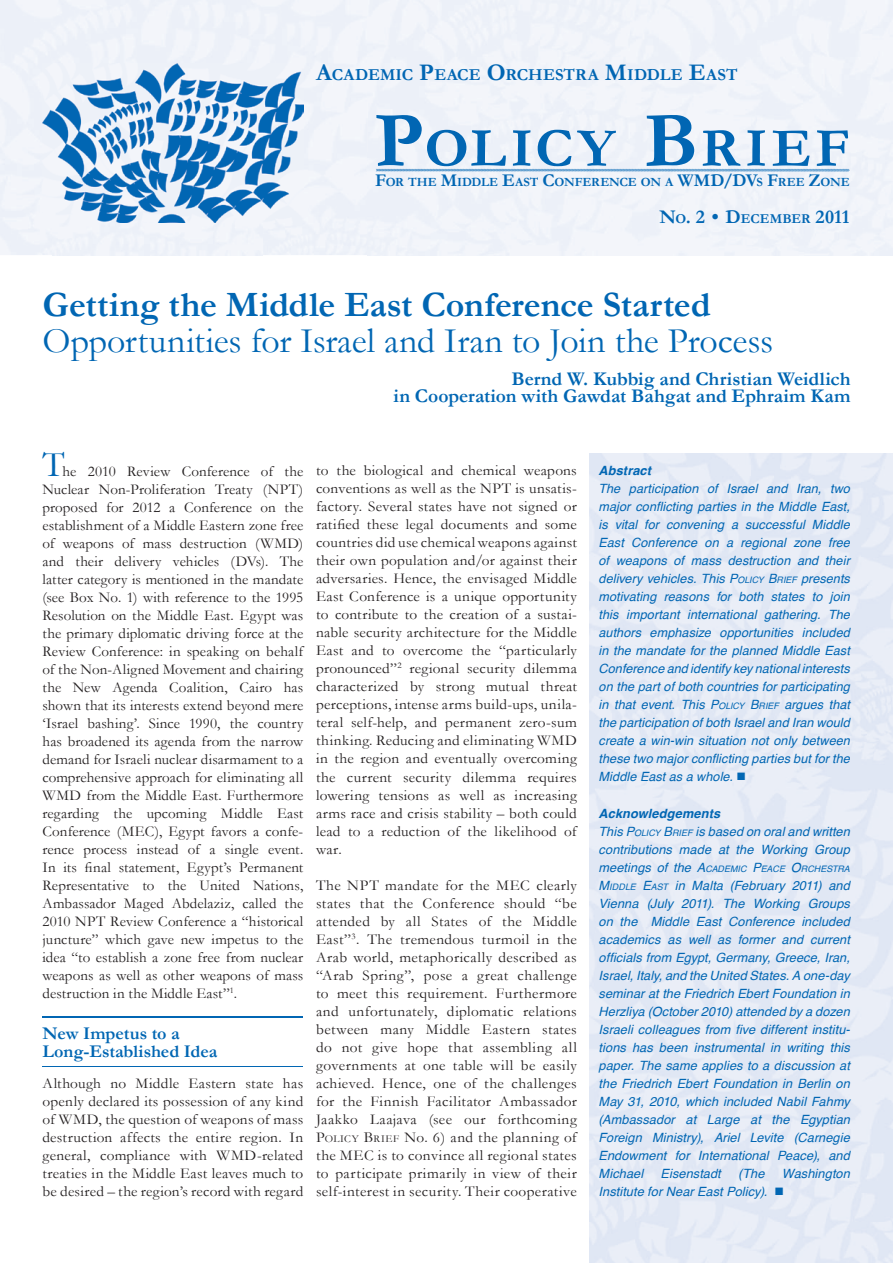
<style>
.page{position:relative;width:893px;height:1263px;background:#fff}
.page>*{position:absolute;margin:0;border:0;box-sizing:border-box;transform-origin:0 0}
.t1{font:700 55.65px "Garamond";letter-spacing:.08em;color:#0166b3}
.t2{font:36px "Garamond";letter-spacing:-.005em;color:#0166b3}
.t3{font:700 36px "Garamond";color:#0166b3}
.t4{font:700 19.5px/16.5px "Garamond";color:#0166b3;text-align:right}
.t5{font:700 19.5px "Garamond";color:#0166b3}
.t6{font:700 18px/18.6px "Garamond";letter-spacing:-.005em;color:#0166b3}
.t7{font:700 16.8px "Garamond";letter-spacing:.005em;color:#0166b3}
.t8{font:15px/18px "Garamond";letter-spacing:.015em;color:#231f20;text-align:justify}
.t9{font:italic 12.75px/18px "Helvetica";letter-spacing:.005em;color:#0166b3;text-align:justify}
.t10{font:italic 700 12.75px "Helvetica";letter-spacing:.01em;color:#0166b3}
.t11{font:700 12.6px "Garamond";letter-spacing:-.01em;color:#0166b3}
.t12{font:italic 8.85px "Helvetica";letter-spacing:.005em;color:#0166b3}
.s1{font-size:24px}
.s2{font-size:79.5px}
.s3{font-size:18px}
.s4{font-size:13.65px}
.s5{font-style:inherit}
.s6{font-size:10.5px}
.s7{font-size:8.85px}
.s8{font-weight:700}
.s9{font-size:12.75px}
</style>
<div class="page">
<div style="left:630px;top:0;width:263px;height:153px;background:#f1f4fa"></div>
<div style="left:263px;top:102px;width:105px;height:153px;background:#f1f4fa"></div>
<div style="left:735px;top:153px;width:158px;height:102px;background:#eff3f9"></div>
<img style="left:43px;top:64px;width:260px;height:159px">
<svg style="left:376px;top:169px;width:474px;height:3px"></svg>
<hr style="left:43px;top:1017px;width:260px;height:1px;background:#0166b3">
<hr style="left:43px;top:1066px;width:260px;height:1px;background:#0166b3">
<hr style="left:43px;top:1067px;width:260px;height:1px;background:#0166b3">
<div style="left:590px;top:615px;width:202px;height:648px;background:#e6ecf6"></div>
<p class="t7" style="left:316px;top:64px;width:423px"><span class="s1">A</span>CADEMIC <span class="s1">P</span>EACE <span class="s1">O</span>RCHESTRA <span class="s1">M</span>IDDLE <span class="s1">E</span>AST</p>
<h1 class="t1" style="left:375px;top:115px;width:477px"><span class="s2">P</span>OLICY <span class="s2">B</span>RIEF</h1>
<p class="t11" style="left:375px;top:174px;width:476px"><span class="s3">F</span>OR THE <span class="s3">M</span>IDDLE <span class="s3">E</span>AST <span class="s3">C</span>ONFERENCE ON A <span class="s3">WMD/DV</span>S <span class="s3">F</span>REE <span class="s3">Z</span>ONE</p>
<h3 class="t5" style="left:659px;top:205px;width:192px">N<span class="s4">O</span>. 2 • D<span class="s4">ECEMBER</span> 2011</h3>
<h2 class="t3" style="left:43px;top:283px;width:669px">Getting the Middle East Conference Started</h2>
<h2 class="t2" style="left:43px;top:319px;width:732px">Opportunities for Israel and Iran to Join the Process</h2>
<h3 class="t4" style="left:393px;top:370px;width:458px">Bernd W. Kubbig and Christian Weidlich<br>in Cooperation with Gawdat Bahgat and Ephraim Kam</h3>
<h2 class="t2" style="left:43px;top:443px;width:24px">T</h2>
<p class="t8" style="left:43px;top:462px;width:262px;text-indent:20px">he 2010 Review Conference of the Nuclear Non-Proliferation Treaty (NPT) proposed for 2012 a Conference on the establishment of a Middle Eastern zone free of weapons of mass destruction (WMD) and their delivery vehicles (DVs). The latter category is mentioned in the mandate (see Box No. 1) with reference to the 1995<br>Resolution on the Middle East. Egypt was the primary diplomatic driving force at the Review Conference: in speaking on behalf of the Non-Aligned Movement and chairing the New Agenda Coalition, Cairo has shown that its interests extend beyond mere ‘Israel bashing’. Since 1990, the country has broadened its agenda from the narrow demand for Israeli nuclear disarmament to a comprehensive approach for eliminating all WMD from the Middle East. Furthermore regarding the upcoming Middle East Conference (MEC), Egypt favors a confe&shy;rence process instead of a single event.<br>In its final statement, Egypt’s Permanent Representative to the United Nations, Ambassador Maged Abdelaziz, called the 2010 NPT Review Conference a “historical juncture” which gave new impetus to the idea “to establish a zone free from nuclear weapons as well as other weapons of mass destruction in the Middle East”<sup>1</sup>.</p>
<p class="t6" style="left:43px;top:1023px;width:176px">New Impetus to a<br>Long-Established Idea</p>
<p class="t8" style="left:43px;top:1074px;width:262px">Although no Middle Eastern state has openly declared its possession of any kind of WMD, the question of weapons of mass destruction affects the entire region. In general, compliance with WMD-related treaties in the Middle East leaves much to be desired – the region’s record with regard</p>
<p class="t8" style="left:316px;top:462px;width:262px">to the biological and chemical weapons conventions as well as the NPT is unsatis&shy;factory. Several states have not signed or ratified these legal documents and some countries did use chemical weapons against their own population and/or against their adversaries. Hence, the envisaged Middle East Conference is a unique opportunity to contribute to the creation of a sustai&shy;nable security architecture for the Middle East and to overcome the “particularly pronounced”<sup>2</sup> regional security dilemma characterized by strong mutual threat perceptions, intense arms build-ups, unila&shy;teral self-help, and permanent zero-sum thinking. Reducing and eliminating WMD in the region and eventually overcoming the current security dilemma requires lowering tensions as well as increasing arms race and crisis stability – both could lead to a reduction of the likelihood of war.</p>
<p class="t8" style="left:316px;top:876px;width:262px">The NPT mandate for the MEC clearly states that the Conference should “be attended by all States of the Middle East”<sup>3</sup>. The tremendous turmoil in the Arab world, metaphorically described as “Arab Spring”, pose a great challenge to meet this requirement. Furthermore and unfortunately, diplomatic relations between many Middle Eastern states do not give hope that assembling all governments at one table will be easily achieved. Hence, one of the challenges for the Finnish Facilitator Ambassador Jaakko Laajava (see our forthcoming <span class="s5">P</span><span class="s6">OLICY</span> <span class="s5">B</span><span class="s6">RIEF</span> No. 6) and the planning of the MEC is to convince all regional states to participate primarily in view of their self-interest in security. Their cooperative</p>
<p class="t10" style="left:599px;top:460px;width:54px">Abstract</p>
<p class="t9" style="left:599px;top:480px;width:253px">The participation of Israel and Iran, two major conflicting parties in the Middle East, is vital for convening a successful Middle East Conference on a regional zone free of weapons of mass destruction and their delivery vehicles. This <span class="s5">P</span><span class="s7">OLICY</span> <span class="s5">B</span><span class="s7">RIEF</span> presents motivating reasons for both states to join this important international gathering. The authors emphasize opportunities included in the mandate for the planned Middle East Conference and identify key national interests on the part of both countries for participating in that event. This <span class="s5">P</span><span class="s7">OLICY</span> <span class="s5">B</span><span class="s7">RIEF</span> argues that the participation of both Israel and Iran would create a win-win situation not only between these two major conflicting parties but for the Middle East as a whole. ■</p>
<p class="t9" style="left:598px;top:804px;width:253px;text-align:left"><span class="s8">Acknowledgements<br></span>This <span class="s5">P</span><span class="s7">OLICY</span> <span class="s5">B</span><span class="s7">RIEF</span> is based on oral and written contributions made at the Working Group</p>
<p class="t12" style="left:598px;top:861px;width:253px"><span class="s9">meetings of the</span> <span class="s9">A</span>CADEMIC <span class="s9">P</span>EACE <span class="s9">O</span>RCHESTRA</p>
<p class="t9" style="left:599px;top:876px;width:253px"><span class="s5">M</span><span class="s7">IDDLE</span> <span class="s5">E</span><span class="s7">AST</span> in Malta (February 2011) and Vienna (July 2011). The Working Groups on the Middle East Conference included academics as well as former and current officials from Egypt, Germany, Greece, Iran, Israel, Italy, and the United States. A one-day seminar at the Friedrich Ebert Foundation in Herzliya (October 2010) attended by a dozen Israeli colleagues from five different institu&shy;tions has been instrumental in writing this paper. The same applies to a discussion at the Friedrich Ebert Foundation in Berlin on May 31, 2010, which included Nabil Fahmy (Ambassador at Large at the Egyptian Foreign Ministry), Ariel Levite (Carnegie Endowment for International Peace), and Michael</p>
<p class="t9" style="left:661px;top:1164px;width:62px">Eisenstadt</p>
<p class="t9" style="left:738px;top:1164px;width:28px">(The</p>
<p class="t9" style="left:599px;top:1164px;width:253px;text-indent:183px">Washington<br>Institute for Near East Policy). ■</p>
</div>
